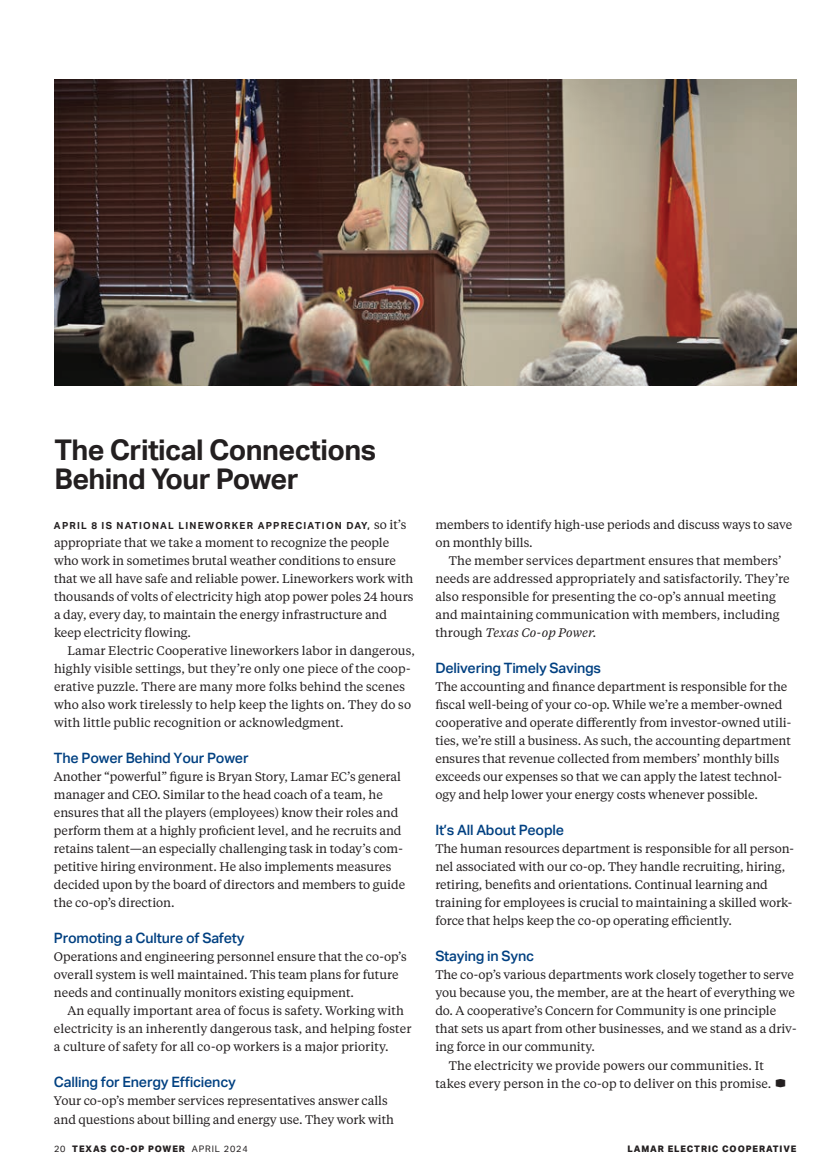
<style>
.page{position:relative;width:837px;height:1175px;background:#fff}
.page>*{position:absolute;margin:0;border:0;box-sizing:border-box;transform-origin:0 0}
.t1{font:700 28.5px/29.2px "Aktiv Grotesk";letter-spacing:-.02em;color:#231f20}
.t2{font:500 14.25px "Aktiv Grotesk";letter-spacing:-.015em;color:#014081}
.t3{font:12.3px/18px "Tiempos Text";letter-spacing:-.005em;color:#231f20}
.t4{font:700 9.75px "Aktiv Grotesk";letter-spacing:.125em;color:#231f20}
.t5{font:800 9px "Aktiv Grotesk";letter-spacing:.1em;color:#231f20}
.s1{font-family:"Tiempos Text";font-weight:400;font-size:12.3px}
.s2{font-style:italic}
.s3{font-family:"TCP Logo Font";font-size:13.8px}
.s4{font-weight:400}
</style>
<div class="page">
<img style="left:54px;top:79px;width:742px;height:306px">
<h1 class="t1" style="left:54px;top:435px;width:323px">The Critical Connections<br>Behind Your Power</h1>
<p class="t4" style="left:54px;top:520px;width:354px">APRIL 8 IS NATIONAL LINEWORKER APPRECIATION DAY, <span class="s1">so it’s</span></p>
<p class="t3" style="left:54px;top:533px;width:361px">appropriate that we take a moment to recognize the people who work in sometimes brutal weather conditions to ensure that we all have safe and reliable power. Lineworkers work with thousands of volts of electricity high atop power poles 24 hours a day, every day, to maintain the energy infrastructure and keep electricity flowing.</p>
<p class="t3" style="left:54px;top:641px;width:362px;text-indent:14px">Lamar Electric Cooperative lineworkers labor in dangerous, highly visible settings, but they’re only one piece of the coop&shy;erative puzzle. There are many more folks behind the scenes who also work tirelessly to help keep the lights on. They do so with little public recognition or acknowledgment.</p>
<p class="t2" style="left:54px;top:750px;width:196px">The Power Behind Your Power</p>
<p class="t3" style="left:54px;top:767px;width:353px">Another “powerful” figure is Bryan Story, Lamar EC’s general manager and CEO. Similar to the head coach of a team, he ensures that all the players (employees) know their roles and perform them at a highly proficient level, and he recruits and retains talent—an especially challenging task in today’s com&shy;petitive hiring environment. He also implements measures decided upon by the board of directors and members to guide the co-op’s direction.</p>
<p class="t2" style="left:54px;top:930px;width:192px">Promoting a Culture of Safety</p>
<p class="t3" style="left:54px;top:947px;width:354px">Operations and engineering personnel ensure that the co-op’s overall system is well maintained. This team plans for future needs and continually monitors existing equipment.</p>
<p class="t3" style="left:54px;top:1001px;width:359px;text-indent:14px">An equally important area of focus is safety. Working with electricity is an inherently dangerous task, and helping foster a culture of safety for all co-op workers is a major priority.</p>
<p class="t2" style="left:54px;top:1074px;width:183px">Calling for Energy Efficiency</p>
<p class="t3" style="left:54px;top:1091px;width:342px">Your co-op’s member services representatives answer calls and questions about billing and energy use. They work with</p>
<p class="t3" style="left:435px;top:515px;width:358px">members to identify high-use periods and discuss ways to save on monthly bills.</p>
<p class="t3" style="left:435px;top:551px;width:356px;text-indent:14px">The member services department ensures that members’ needs are addressed appropriately and satisfactorily. They’re also responsible for presenting the co-op’s annual meeting and maintaining communication with members, including through <span class="s2">Texas Co-op Power.</span></p>
<p class="t2" style="left:435px;top:660px;width:167px">Delivering Timely Savings</p>
<p class="t3" style="left:435px;top:677px;width:357px">The accounting and finance department is responsible for the fiscal well-being of your co-op. While we’re a member-owned cooperative and operate differently from investor-owned utili&shy;ties, we’re still a business. As such, the accounting department ensures that revenue collected from members’ monthly bills exceeds our expenses so that we can apply the latest technol&shy;ogy and help lower your energy costs whenever possible.</p>
<p class="t2" style="left:435px;top:822px;width:130px">It’s All About People</p>
<p class="t3" style="left:435px;top:839px;width:360px">The human resources department is responsible for all person&shy;nel associated with our co-op. They handle recruiting, hiring, retiring, benefits and orientations. Continual learning and training for employees is crucial to maintaining a skilled work&shy;force that helps keep the co-op operating efficiently.</p>
<p class="t2" style="left:435px;top:948px;width:100px">Staying in Sync</p>
<p class="t3" style="left:435px;top:965px;width:360px">The co-op’s various departments work closely together to serve</p>
<p class="t3" style="left:435px;top:983px;width:361px">you because you, the member, are at the heart of everything we</p>
<p class="t3" style="left:435px;top:1001px;width:342px">do. A cooperative’s Concern for Community is one principle</p>
<p class="t3" style="left:435px;top:1019px;width:363px">that sets us apart from other businesses, and we stand as a driv-</p>
<p class="t3" style="left:435px;top:1037px;width:161px">ing force in our community.</p>
<p class="t3" style="left:449px;top:1055px;width:317px">The electricity we provide powers our communities. It</p>
<p class="t3" style="left:435px;top:1073px;width:353px">takes every person in the co-op to deliver on this promise. <span class="s3">D</span></p>
<p class="t5" style="left:54px;top:1143px;width:195px"><span class="s4">20</span> TEXAS CO-OP POWER <span class="s4">APRIL 2024</span></p>
<p class="t5" style="left:627px;top:1143px;width:171px">LAMAR ELECTRIC COOPERATIVE</p>
</div>
